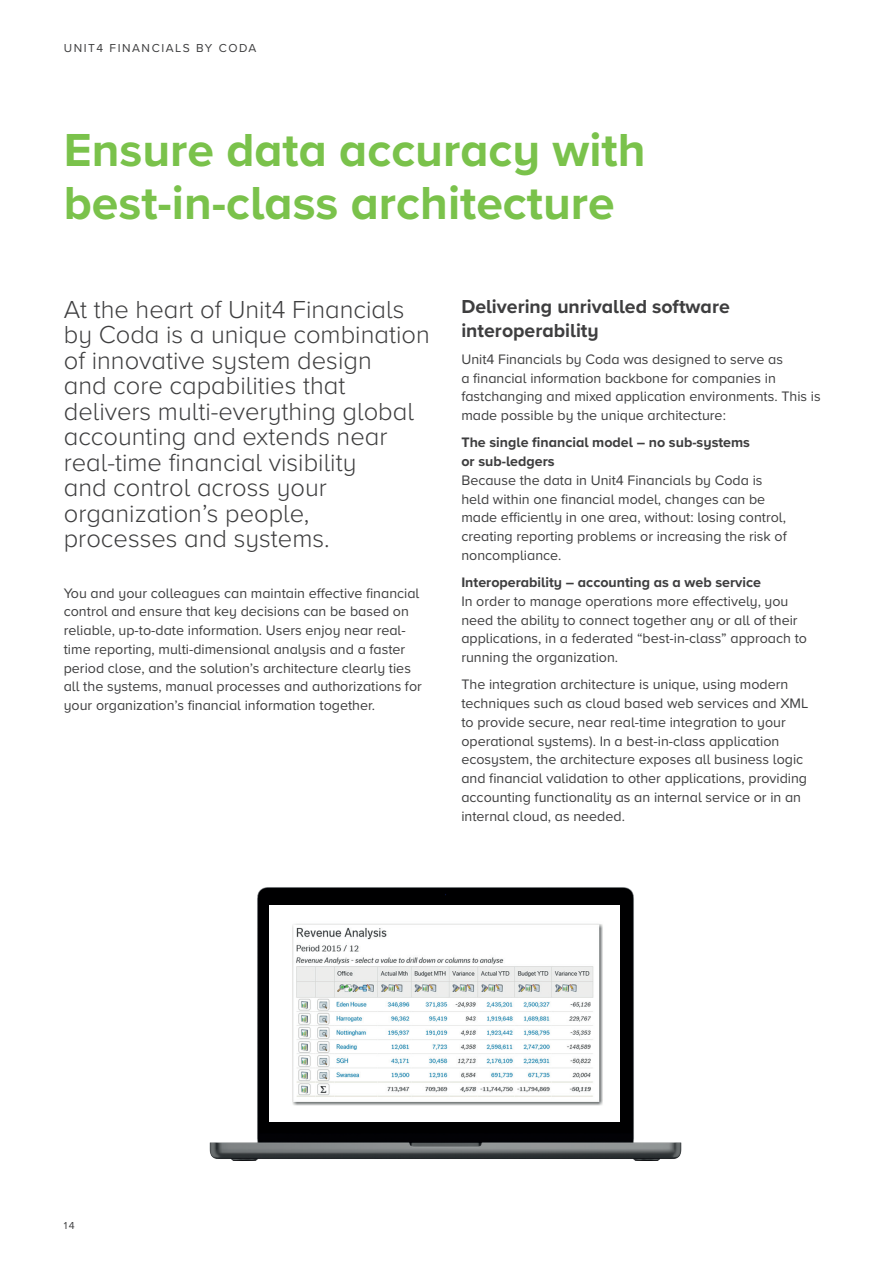
<style>
.page{position:relative;width:893px;height:1263px;background:#fff}
.page>*{position:absolute;margin:0;border:0;box-sizing:border-box;transform-origin:0 0}
.t1{font:700 48px/53.6px "Proxima Nova A";color:#7ac24b}
.t2{font:300 25.5px/25.5px "Proxima Nova A";color:#3e3e3f}
.t3{font:700 19.5px/23.4px "Proxima Nova A";color:#3e3e3f}
.t4{font:14.25px/18.8px "Proxima Nova A";color:#3e3e3f}
.t5{font:700 14.25px/18.8px "Proxima Nova A";color:#3e3e3f}
.t6{font:12px "Proxima Nova A";letter-spacing:.13em;color:#3e3e3f}
.t7{font:10.5px "Proxima Nova A";color:#3e3e3f}
</style>
<div class="page">
<img style="left:209px;top:887px;width:473px;height:274px">
<div style="left:270px;top:905px;width:350px;height:216px;background:#fff"></div>
<img style="left:292px;top:923px;width:311px;height:183px">
<p class="t6" style="left:64px;top:39px;width:194px">UNIT4 FINANCIALS BY CODA</p>
<h1 class="t1" style="left:64px;top:122px;width:583px">Ensure data accuracy with best-in-class architecture</h1>
<p class="t2" style="left:64px;top:295px;width:368px">At the heart of Unit4 Financials by Coda is a unique combination of innovative system design<br>and core capabilities that delivers multi-everything global accounting and extends near real-time financial visibility<br>and control across your organization’s people,<br>processes and systems.</p>
<p class="t4" style="left:64px;top:583px;width:360px">You and your colleagues can maintain effective financial control and ensure that key decisions can be based on reliable, up-to-date information. Users enjoy near real&shy;time reporting, multi-dimensional analysis and a faster period close, and the solution’s architecture clearly ties all the systems, manual processes and authorizations for your organization’s financial information together.</p>
<h3 class="t3" style="left:461px;top:294px;width:270px">Delivering unrivalled software interoperability</h3>
<p class="t4" style="left:461px;top:349px;width:361px">Unit4 Financials by Coda was designed to serve as<br>a financial information backbone for companies in fastchanging and mixed application environments. This is made possible by the unique architecture:</p>
<p class="t5" style="left:461px;top:433px;width:290px">The single financial model – no sub-systems or sub-ledgers</p>
<p class="t4" style="left:461px;top:470px;width:327px">Because the data in Unit4 Financials by Coda is held within one financial model, changes can be made efficiently in one area, without: losing control, creating reporting problems or increasing the risk of noncompliance.</p>
<p class="t5" style="left:461px;top:573px;width:301px">Interoperability – accounting as a web service</p>
<p class="t4" style="left:461px;top:591px;width:347px">In order to manage operations more effectively, you need the ability to connect together any or all of their applications, in a federated “best-in-class” approach to running the organization.</p>
<p class="t4" style="left:461px;top:675px;width:349px">The integration architecture is unique, using modern techniques such as cloud based web services and XML to provide secure, near real-time integration to your operational systems). In a best-in-class application ecosystem, the architecture exposes all business logic and financial validation to other applications, providing accounting functionality as an internal service or in an internal cloud, as needed.</p>
<p class="t7" style="left:64px;top:1217px;width:12px">14</p>
</div>
